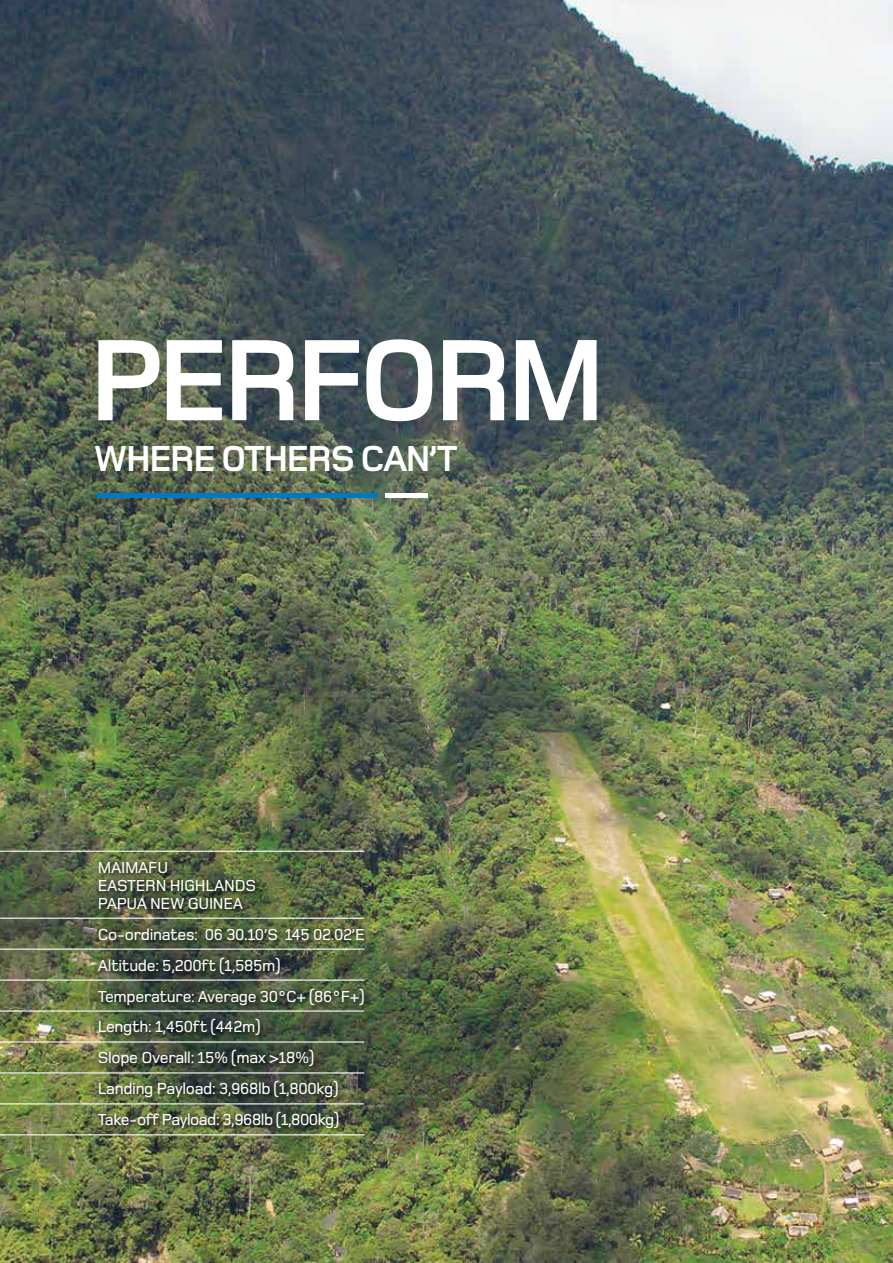
<style>
.page{position:relative;width:893px;height:1263px;background:#fff}
.page>*{position:absolute;margin:0;border:0;box-sizing:border-box;transform-origin:0 0}
.t1{font:700 120px "Foundry Monoline";letter-spacing:-.05em;color:#fff}
.t2{font:700 37.5px "Foundry Monoline";letter-spacing:-.04em;color:#fff}
.t3{font:500 16.5px/30.8px "Foundry Monoline";letter-spacing:-.02em;color:#fff}
</style>
<div class="page">
<img style="left:0;top:0;width:893px;height:1263px">
<hr style="left:98px;top:493px;width:280px;height:4px;background:#0079c1">
<hr style="left:385px;top:493px;width:43px;height:4px;background:#fff">
<div style="left:96px;top:860px;width:274px;height:274px;background:#000;opacity:.85"></div>
<hr style="left:0;top:1072px;width:364px;height:1px;background:#fff">
<hr style="left:0;top:1041px;width:364px;height:1px;background:#fff">
<hr style="left:0;top:1010px;width:364px;height:1px;background:#fff">
<hr style="left:0;top:979px;width:364px;height:2px;background:#fff">
<hr style="left:0;top:948px;width:364px;height:2px;background:#fff">
<hr style="left:0;top:918px;width:364px;height:1px;background:#fff">
<hr style="left:0;top:851px;width:364px;height:1px;background:#fff">
<hr style="left:0;top:1134px;width:364px;height:1px;background:#fff">
<hr style="left:0;top:1103px;width:364px;height:1px;background:#fff">
<h1 class="t1" style="left:89px;top:317px;width:518px">PERFORM</h1>
<h2 class="t2" style="left:94px;top:439px;width:365px">WHERE OTHERS CAN’T</h2>
<p class="t3" style="left:98px;top:859px;width:160px;line-height:18px">MAIMAFU<br>EASTERN HIGHLANDS<br>PAPUA NEW GUINEA</p>
<p class="t3" style="left:98px;top:919px;width:269px">Co-ordinates: 06 30.10’S 145 02.02’E<br>Altitude: 5,200ft (1,585m)<br>Temperature: Average 30°C+ (86°F+)<br>Length: 1,450ft (442m)<br>Slope Overall: 15% (max &gt;18%)<br>Landing Payload: 3,968lb (1,800kg)<br>Take-off Payload: 3,968lb (1,800kg)</p>
</div>
